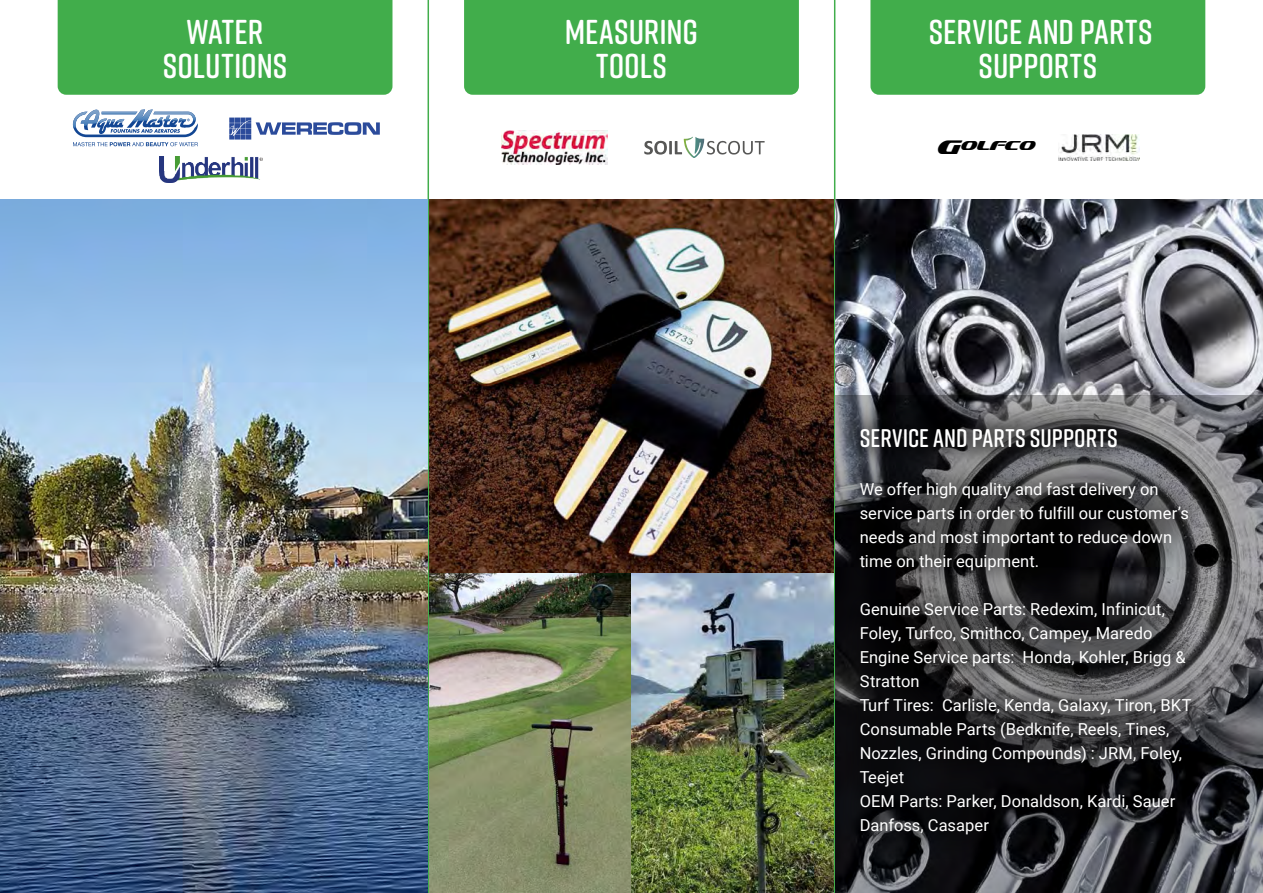
<style>
.page{position:relative;width:1263px;height:893px;background:#fff}
.page>*{position:absolute;margin:0;border:0;box-sizing:border-box;transform-origin:0 0}
.Broodtekst{font:600 34.5px/34.5px "Rift Soft";color:#fff;text-align:center}
.Broodtekst-2{font:600 25.5px "Rift Soft";letter-spacing:.01em;color:#fff}
.Broodtekst-3{font:16.5px/24px "Roboto";color:#fff}
.t1{font:italic 13.05px "Sofachrome Rg";color:#000}
.s1{font-size:19.65px}
</style>
<div class="page">
<hr style="left:427px;top:0;width:2px;height:893px;background:#41ad4b">
<hr style="left:834px;top:0;width:1px;height:893px;background:#41ad4b">
<img style="left:835px;top:200px;width:428px;height:693px">
<svg style="left:229px;top:118px;width:151px;height:22px"></svg>
<svg style="left:73px;top:109px;width:125px;height:37px"></svg>
<img style="left:73px;top:112px;width:15px;height:16px">
<img style="left:502px;top:130px;width:106px;height:34px">
<svg style="left:644px;top:137px;width:121px;height:21px"></svg>
<div style="left:58px;top:0;width:334px;height:95px;background:#41ad4b"></div>
<div style="left:464px;top:0;width:335px;height:95px;background:#41ad4b"></div>
<div style="left:870px;top:0;width:335px;height:95px;background:#41ad4b"></div>
<img style="left:0;top:200px;width:427px;height:693px">
<img style="left:429px;top:200px;width:405px;height:373px">
<img style="left:429px;top:573px;width:202px;height:320px">
<img style="left:631px;top:573px;width:203px;height:320px">
<img style="left:1058px;top:134px;width:81px;height:26px">
<svg style="left:836px;top:395px;width:427px;height:498px"></svg>
<svg style="left:833px;top:400px;width:383px;height:460px"></svg>
<img style="left:159px;top:157px;width:103px;height:26px">
<p class="Broodtekst" style="left:187px;top:13px;width:78px">WATER</p>
<p class="Broodtekst" style="left:163px;top:48px;width:126px">SOLUTIONS</p>
<p class="Broodtekst" style="left:565px;top:13px;width:135px">MEASURING<br>TOOLS</p>
<p class="Broodtekst" style="left:929px;top:13px;width:225px">SERVICE AND PARTS<br>SUPPORTS</p>
<p class="t1" style="left:935px;top:137px;width:100px"><span class="s1">G</span>OLFCO</p>
<p class="Broodtekst-2" style="left:860px;top:420px;width:260px">SERVICE AND PARTS SUPPORTS</p>
<p class="Broodtekst-3" style="left:860px;top:476px;width:331px">We offer high quality and fast delivery on service parts in order to fulfill our customer’s needs and most important to reduce down time on their equipment.</p>
<p class="Broodtekst-3" style="left:860px;top:596px;width:307px">Genuine Service Parts: Redexim, Infinicut,<br>Foley, Turfco, Smithco, Campey, Maredo</p>
<p class="Broodtekst-3" style="left:860px;top:644px;width:327px">Engine Service parts: Honda, Kohler, Brigg &amp;<br>Stratton</p>
<p class="Broodtekst-3" style="left:860px;top:692px;width:333px">Turf Tires: Carlisle, Kenda, Galaxy, Tiron, BKT</p>
<p class="Broodtekst-3" style="left:860px;top:716px;width:324px">Consumable Parts (Bedknife, Reels, Tines,<br>Nozzles, Grinding Compounds) : JRM, Foley,<br>Teejet</p>
<p class="Broodtekst-3" style="left:860px;top:788px;width:317px">OEM Parts: Parker, Donaldson, Kardi, Sauer<br>Danfoss, Casaper</p>
</div>
